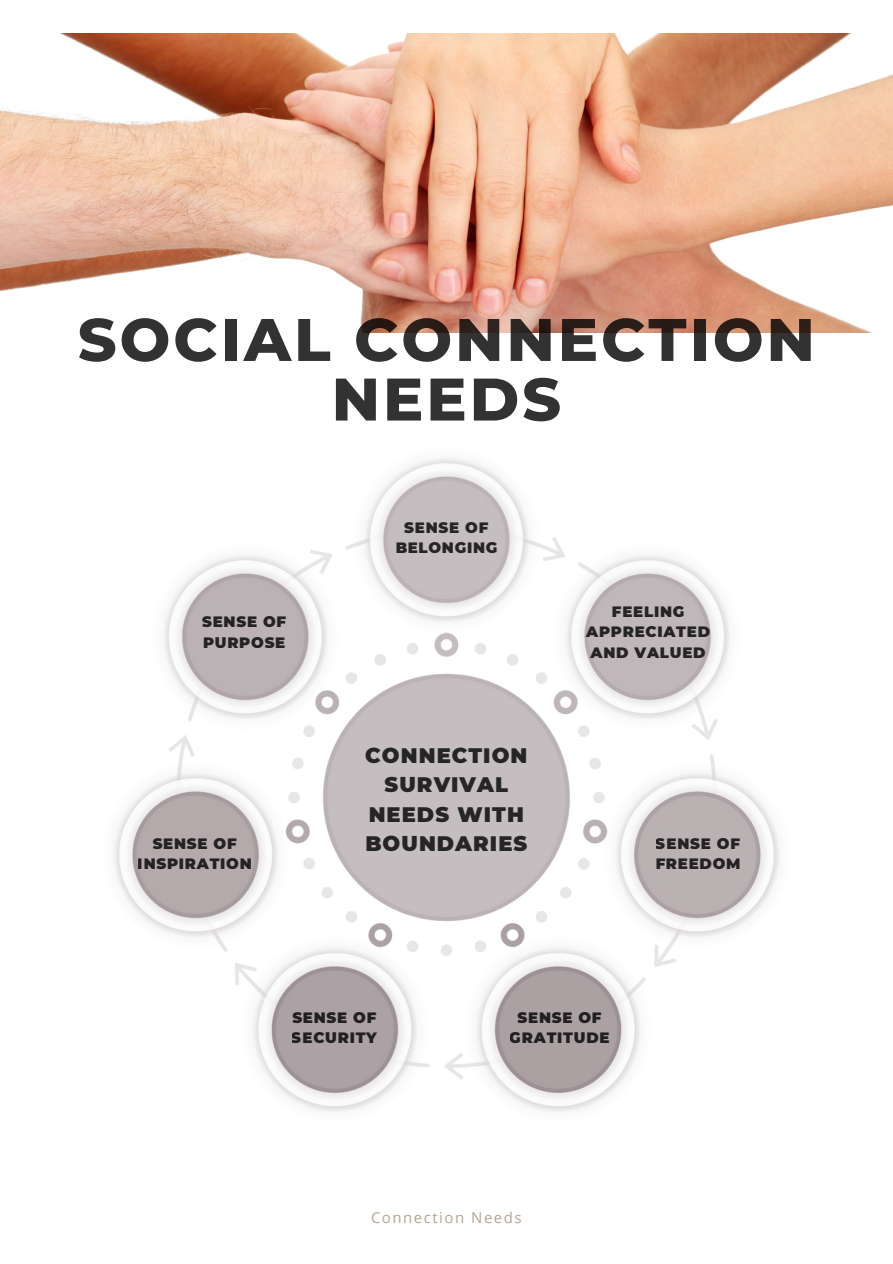
<style>
.page{position:relative;width:893px;height:1264px;background:#fff}
.page>*{position:absolute;margin:0;border:0;box-sizing:border-box;transform-origin:0 0}
.t1{font:800 60px/59.6px "Montserrat";letter-spacing:.05em;color:#010101;text-align:center}
.t2{font:900 21px/29.2px "Montserrat";letter-spacing:.05em;color:#000;text-align:center}
.t3{font:900 15px/20.2px "Montserrat";letter-spacing:.05em;color:#000;text-align:center}
.t4{font:15px "Open Sans";letter-spacing:.1em;color:#b6a593}
</style>
<div class="page">
<img style="left:0;top:34px;width:892px;height:299px">
<img style="left:114px;top:458px;width:666px;height:654px">
<h1 class="t1" style="left:78px;top:309px;width:738px">SOCIAL CONNECTION<br>NEEDS</h1>
<p class="t3" style="left:202px;top:612px;width:85px;text-align:left">SENSE OF<br>PURPOSE</p>
<p class="t3" style="left:395px;top:517px;width:103px">SENSE OF<br>BELONGING</p>
<p class="t3" style="left:586px;top:601px;width:125px">FEELING<br>APPRECIATED<br>AND VALUED</p>
<h2 class="t2" style="left:365px;top:741px;width:163px">CONNECTION<br>SURVIVAL<br>NEEDS WITH<br>BOUNDARIES</h2>
<p class="t3" style="left:138px;top:833px;width:116px">SENSE OF<br>INSPIRATION</p>
<p class="t3" style="left:655px;top:833px;width:86px;text-align:left">SENSE OF<br>FREEDOM</p>
<p class="t3" style="left:292px;top:1007px;width:86px;text-align:left">SENSE OF<br>SECURITY</p>
<p class="t3" style="left:509px;top:1007px;width:101px">SENSE OF<br>GRATITUDE</p>
<p class="t4" style="left:371px;top:1206px;width:152px">Connection Needs</p>
</div>
